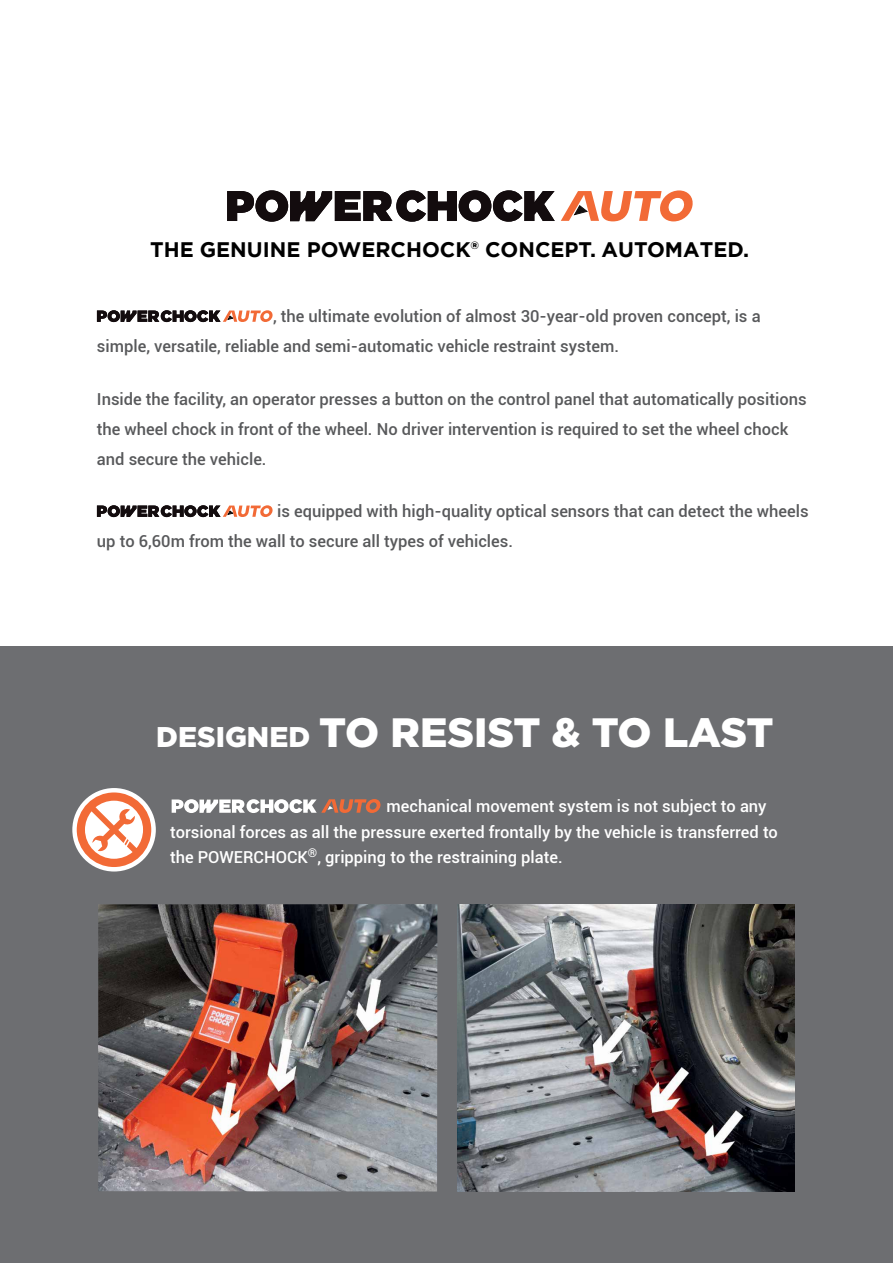
<style>
.page{position:relative;width:893px;height:1263px;background:#fff}
.page>*{position:absolute;margin:0;border:0;box-sizing:border-box;transform-origin:0 0}
.t1{font:900 40.95px "Gotham";letter-spacing:-.005em;color:#fff}
.t2{font:700 21px "Gotham";color:#000}
.t3{font:500 16.5px/30px "Roboto";color:#58595b}
.t4{font:500 16.5px/25.5px "Roboto";color:#fff}
.s1{font-weight:900;font-size:21.9px}
.s2{font-size:28.5px}
</style>
<div class="page">
<div style="left:0;top:646px;width:893px;height:617px;background:#6d6e71"></div>
<img style="left:98px;top:904px;width:339px;height:287px">
<svg style="left:227px;top:190px;width:328px;height:32px"></svg>
<svg style="left:561px;top:190px;width:132px;height:31px"></svg>
<div style="left:72px;top:788px;width:84px;height:83px;background:#fff;border-radius:50%"></div>
<svg style="left:77px;top:792px;width:74px;height:75px"></svg>
<img style="left:458px;top:904px;width:337px;height:287px">
<svg style="left:172px;top:799px;width:209px;height:14px"></svg>
<svg style="left:97px;top:310px;width:176px;height:12px"></svg>
<svg style="left:97px;top:505px;width:176px;height:12px"></svg>
<p class="t2" style="left:150px;top:236px;width:600px">THE GENUINE POWERCHOCK<span class="s1">®</span> CONCEPT. AUTOMATED.</p>
<p class="t3" style="left:97px;top:301px;width:665px;text-indent:176px">, the ultimate evolution of almost 30-year-old proven concept, is a simple, versatile, reliable and semi-automatic vehicle restraint system.</p>
<p class="t3" style="left:97px;top:383px;width:711px">Inside the facility, an operator presses a button on the control panel that automatically positions the wheel chock in front of the wheel. No driver intervention is required to set the wheel chock and secure the vehicle.</p>
<p class="t3" style="left:97px;top:496px;width:713px;text-indent:180px">is equipped with high-quality optical sensors that can detect the wheels up to 6,60m from the wall to secure all types of vehicles.</p>
<h1 class="t1" style="left:156px;top:704px;width:619px"><span class="s2">DESIGNED</span> TO RESIST &amp; TO LAST</h1>
<p class="t4" style="left:170px;top:793px;width:609px;text-indent:217px">mechanical movement system is not subject to any torsional forces as all the pressure exerted frontally by the vehicle is transferred to the POWERCHOCK<sup>®</sup>, gripping to the restraining plate.</p>
</div>
